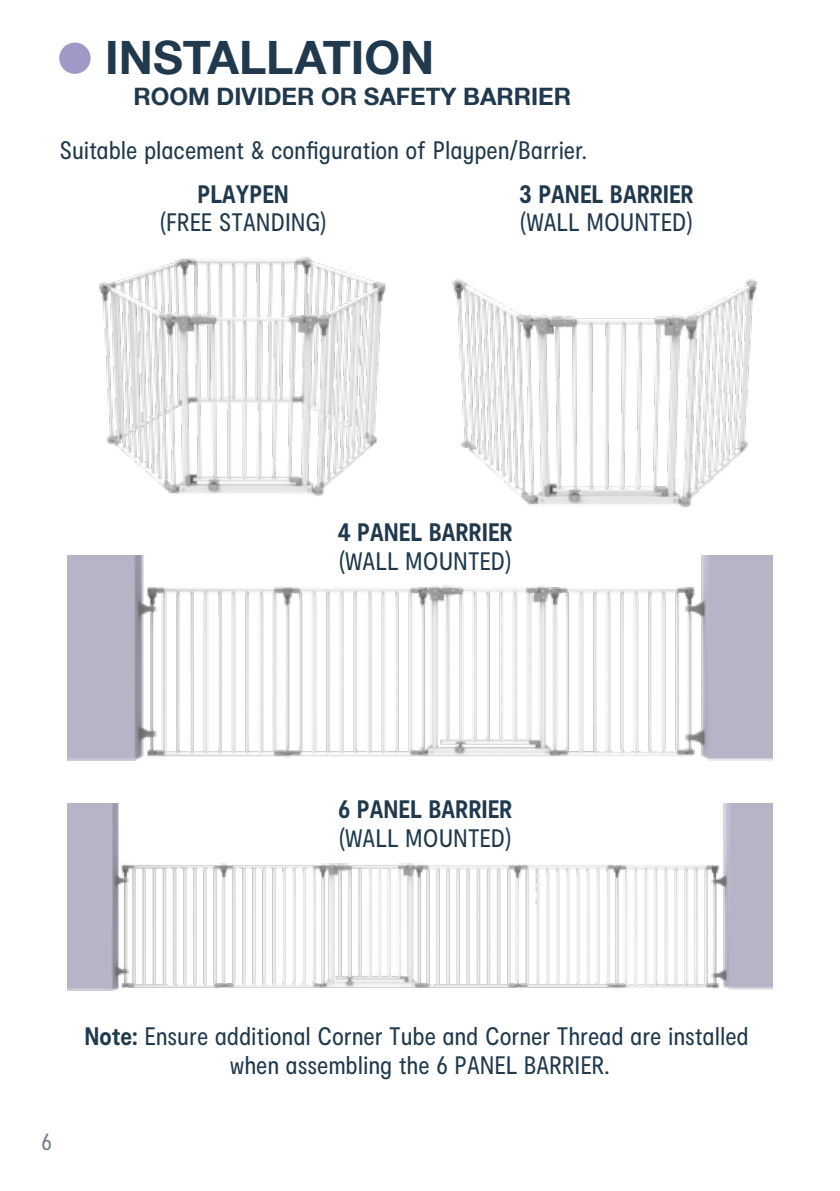
<style>
.page{position:relative;width:840px;height:1191px;background:#fff}
.page>*{position:absolute;margin:0;border:0;box-sizing:border-box;transform-origin:0 0}
.t1{font:700 46px "Helvetica Neue LT Com";color:#20394d}
.t2{font:condensed 24px/28.8px "Anko Moderat";letter-spacing:-.005em;color:#20394d;text-align:center}
.t3{font:700 condensed 24px "Anko Moderat";color:#20394d}
.t4{font:700 24px "Helvetica Neue LT Com";color:#20394d}
.t5{font:condensed 22px "Anko Moderat";color:#72808a}
.s1{font-weight:700}
</style>
<div class="page">
<div style="left:59px;top:43px;width:32px;height:31px;background:#9f99c8;border-radius:50%"></div>
<img style="left:99px;top:257px;width:287px;height:239px">
<img style="left:452px;top:279px;width:306px;height:228px">
<img style="left:68px;top:556px;width:703px;height:205px">
<img style="left:68px;top:803px;width:703px;height:188px">
<h1 class="t1" style="left:105px;top:29px;width:330px">INSTALLATION</h1>
<p class="t4" style="left:133px;top:81px;width:439px">ROOM DIVIDER OR SAFETY BARRIER</p>
<p class="t2" style="left:59px;top:136px;width:529px">Suitable placement &amp; configuration of Playpen/Barrier.</p>
<p class="t3" style="left:197px;top:178px;width:93px">PLAYPEN</p>
<p class="t2" style="left:160px;top:208px;width:168px">(FREE STANDING)</p>
<p class="t3" style="left:519px;top:178px;width:176px">3 PANEL BARRIER</p>
<p class="t2" style="left:519px;top:208px;width:174px">(WALL MOUNTED)</p>
<p class="t3" style="left:337px;top:516px;width:176px">4 PANEL BARRIER</p>
<p class="t2" style="left:338px;top:547px;width:174px">(WALL MOUNTED)</p>
<p class="t3" style="left:338px;top:794px;width:176px">6 PANEL BARRIER</p>
<p class="t2" style="left:338px;top:824px;width:174px">(WALL MOUNTED)</p>
<p class="t5" style="left:41px;top:1127px;width:13px">6</p>
<p class="t2" style="left:85px;top:1022px;width:665px"><span class="s1">Note:</span> Ensure additional Corner Tube and Corner Thread are installed when assembling the 6 PANEL BARRIER.</p>
</div>
